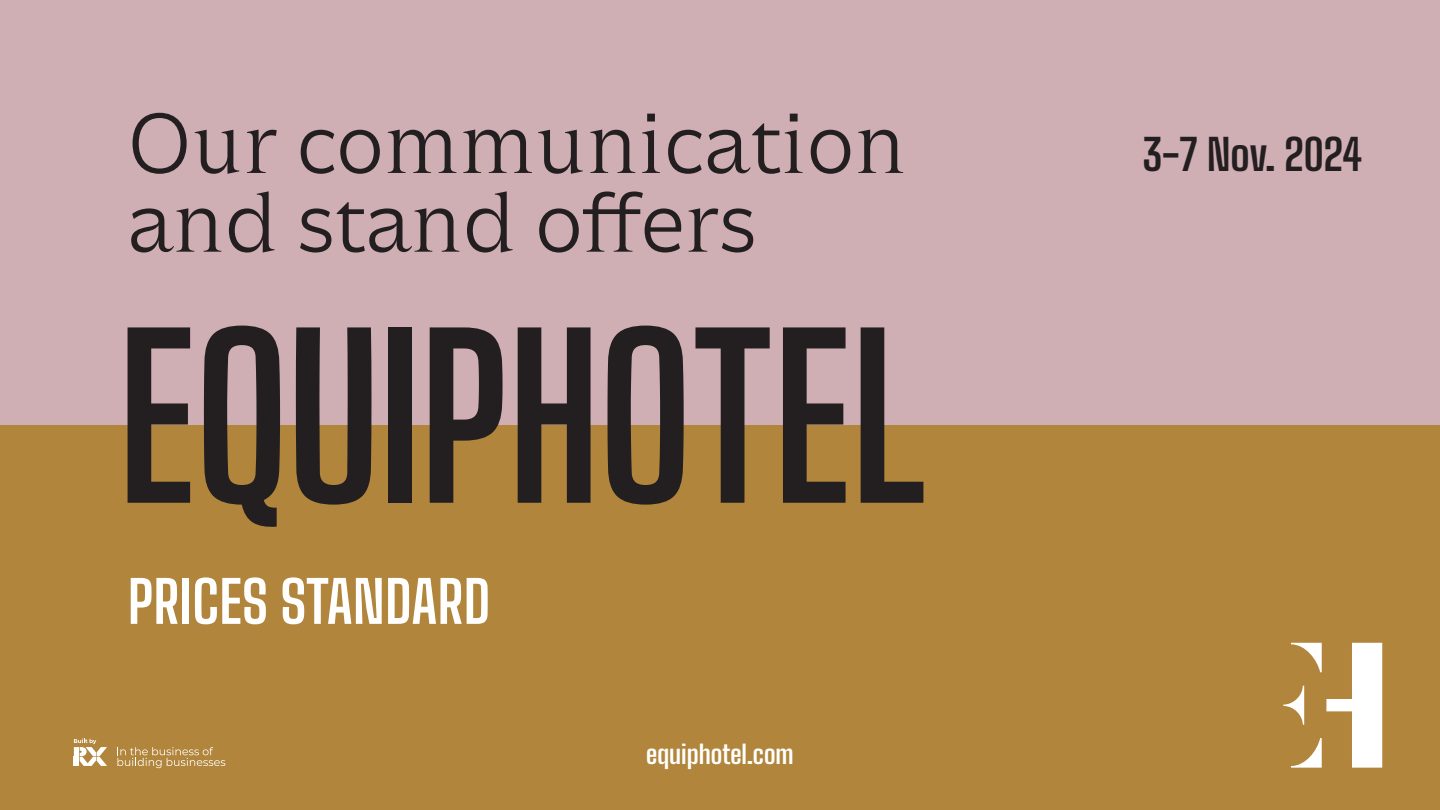
<style>
.page{position:relative;width:1440px;height:810px;background:#fff}
.page>*{position:absolute;margin:0;border:0;box-sizing:border-box;transform-origin:0 0}
.t1{font:300 84.75px/78.8px "Roman Grotesque";color:#231f20}
.t2{font:700 57.45px "Big Shoulders Text";color:#fff}
.t3{font:700 42.75px "Big Shoulders Text";color:#231f20}
.t4{font:700 25.5px "Big Shoulders Text";color:#fff}
</style>
<div class="page">
<div style="left:0;top:0;width:1440px;height:425px;background:#cfaeb4"></div>
<div style="left:0;top:425px;width:1440px;height:385px;background:#b1853b"></div>
<svg style="left:117px;top:747px;width:108px;height:21px"></svg>
<svg style="left:74px;top:739px;width:33px;height:27px"></svg>
<svg style="left:128px;top:327px;width:62px;height:176px"></svg>
<svg style="left:204px;top:326px;width:76px;height:201px"></svg>
<svg style="left:296px;top:327px;width:75px;height:178px"></svg>
<div style="left:388px;top:327px;width:24px;height:176px;background:#231f20"></div>
<svg style="left:430px;top:327px;width:73px;height:176px"></svg>
<svg style="left:518px;top:327px;width:73px;height:176px"></svg>
<svg style="left:608px;top:326px;width:76px;height:179px"></svg>
<svg style="left:696px;top:327px;width:74px;height:176px"></svg>
<svg style="left:783px;top:327px;width:63px;height:176px"></svg>
<svg style="left:861px;top:327px;width:62px;height:176px"></svg>
<svg style="left:1283px;top:643px;width:99px;height:125px"></svg>
<p class="t1" style="left:128px;top:104px;width:780px">Our communication and stand offers</p>
<p class="t2" style="left:128px;top:556px;width:364px">PRICES STANDARD</p>
<p class="t4" style="left:646px;top:733px;width:149px">equiphotel.com</p>
<p class="t3" style="left:1143px;top:120px;width:221px">3-7 Nov. 2024</p>
</div>
